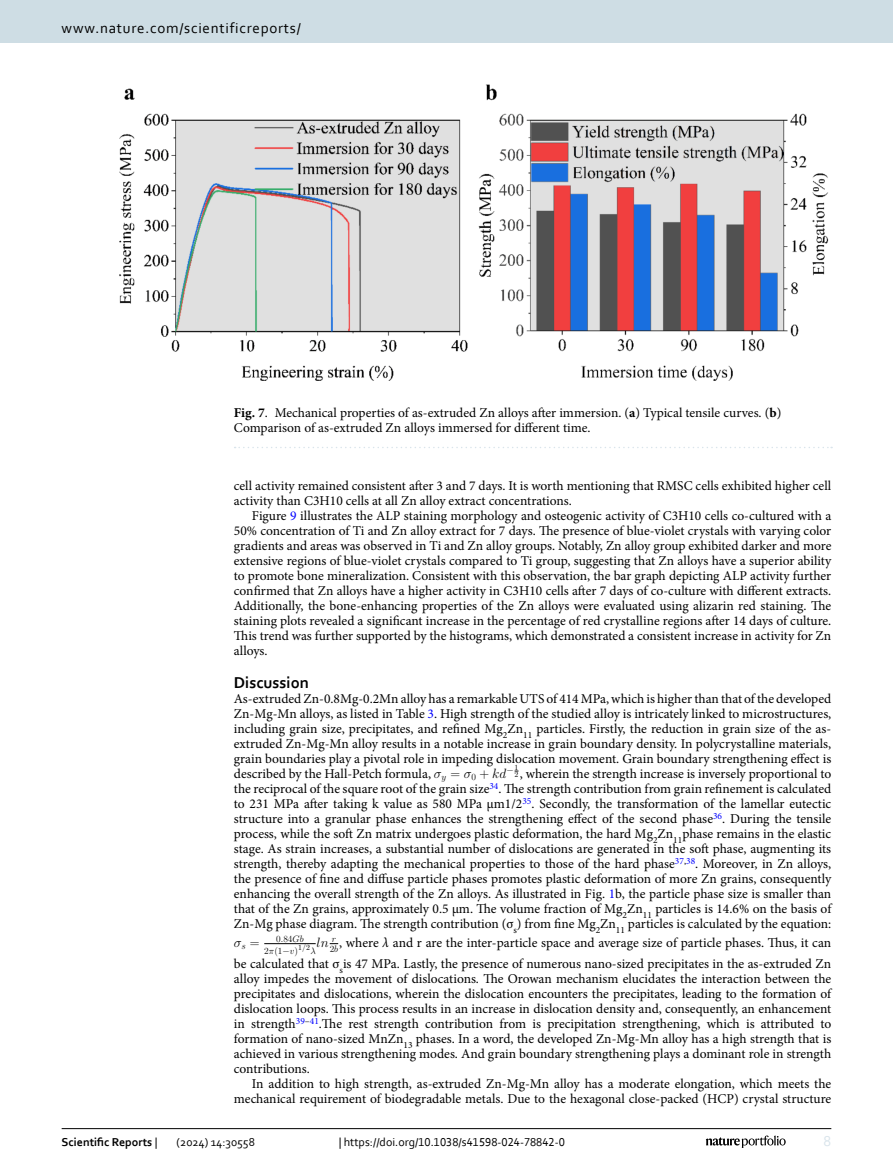
<style>
.page{position:relative;width:893px;height:1174px;background:#fff}
.page>*{position:absolute;margin:0;border:0;box-sizing:border-box;transform-origin:0 0}
.Head_1{font:700 16.5px "Corbel";color:#000}
.t1{font:15px "Corbel";letter-spacing:.05em;color:#000}
.t2{font:15px "Corbel";color:#d9e4eb}
.Body_Text{font:13.5px/15px "Minion Pro";color:#000;text-align:justify}
.Body_Text_Indent{font:13.5px/15px "Minion Pro";color:#000}
.Figure_Caption{font:13.5px/15px "Minion Pro";color:#000}
.t3{font:12px "Corbel";color:#000}
.t4{font:700 12px "Corbel";color:#000}
.t5{font:9.45px/12.6px "CMMI12";color:#000}
.t6{font:9.45px "CMR12";color:#000}
.t7{font:7.8px "CMR10";color:#000}
.s1{font-weight:700}
.s2{color:#00f}
.s3{font-family:"CMMI12"}
.s4{font-family:"CMR17"}
.s5{font-size:13.5px}
.s6{font-family:"CMR17";font-size:13.5px}
.s7{font-family:"CMR12"}
.s8{font-family:"CMSY10"}
.s9{font-style:italic}
.s10{font-weight:400}
</style>
<div class="page">
<hr style="left:264px;top:943px;width:52px;height:1px;background:#000">
<img style="left:119px;top:84px;width:710px;height:297px">
<svg style="left:235px;top:447px;width:597px;height:1px"></svg>
<hr style="left:62px;top:1128px;width:769px;height:1px;background:#000">
<svg style="left:706px;top:1135px;width:80px;height:12px"></svg>
<div style="left:0;top:0;width:893px;height:43px;background:#cedde4"></div>
<p class="t1" style="left:62px;top:18px;width:241px">www.nature.com/scientificreports/</p>
<p class="Figure_Caption" style="left:234px;top:405px;width:549px"><span class="s1">Fig. 7</span>. Mechanical properties of as-extruded Zn alloys after immersion. (<span class="s1">a</span>) Typical tensile curves. (<span class="s1">b</span>)<br>Comparison of as-extruded Zn alloys immersed for different time.</p>
<p class="Body_Text_Indent" style="left:234px;top:478px;width:599px">cell activity remained consistent after 3 and 7 days. It is worth mentioning that RMSC cells exhibited higher cell activity than C3H10 cells at all Zn alloy extract concentrations.</p>
<p class="Body_Text_Indent" style="left:234px;top:508px;width:599px;text-align:justify;text-indent:18px">Figure <span class="s2">9</span> illustrates the ALP staining morphology and osteogenic activity of C3H10 cells co-cultured with a 50% concentration of Ti and Zn alloy extract for 7 days. The presence of blue-violet crystals with varying color gradients and areas was observed in Ti and Zn alloy groups. Notably, Zn alloy group exhibited darker and more extensive regions of blue-violet crystals compared to Ti group, suggesting that Zn alloys have a superior ability to promote bone mineralization. Consistent with this observation, the bar graph depicting ALP activity further confirmed that Zn alloys have a higher activity in C3H10 cells after 7 days of co-culture with different extracts.<br>Additionally, the bone-enhancing properties of the Zn alloys were evaluated using alizarin red staining. The staining plots revealed a significant increase in the percentage of red crystalline regions after 14 days of culture.<br>This trend was further supported by the histograms, which demonstrated a consistent increase in activity for Zn alloys.</p>
<p class="Head_1" style="left:234px;top:672px;width:77px">Discussion</p>
<p class="Body_Text" style="left:234px;top:691px;width:599px">As-extruded Zn-0.8Mg-0.2Mn alloy has a remarkable UTS of 414 MPa, which is higher than that of the developed Zn-Mg-Mn alloys, as listed in Table <span class="s2">3</span>. High strength of the studied alloy is intricately linked to microstructures, including grain size, precipitates, and refined Mg<sub>2</sub>Zn<sub>11</sub> particles. Firstly, the reduction in grain size of the as&shy;extruded Zn-Mg-Mn alloy results in a notable increase in grain boundary density. In polycrystalline materials, grain boundaries play a pivotal role in impeding dislocation movement. Grain boundary strengthening effect is described by the Hall-Petch formula, <span class="s3">σ</span><sub>y</sub> <span class="s4">=</span> <span class="s3">σ</span><sub>0</sub> <span class="s4">+</span> <span class="s3">kd</span><sup>−</sup><sup>1</sup> , wherein the strength increase is inversely proportional to</p>
<p class="t7" style="left:515px;top:770px;width:5px">2</p>
<p class="Body_Text" style="left:234px;top:781px;width:599px">the reciprocal of the square root of the grain size<sup>34</sup>. The strength contribution from grain refinement is calculated to 231 MPa after taking k value as 580 MPa µm1/2<sup>35</sup>. Secondly, the transformation of the lamellar eutectic structure into a granular phase enhances the strengthening effect of the second phase<sup>36</sup>. During the tensile process, while the soft Zn matrix undergoes plastic deformation, the hard Mg<sub>2</sub>Zn<sub>11</sub>phase remains in the elastic stage. As strain increases, a substantial number of dislocations are generated in the soft phase, augmenting its strength, thereby adapting the mechanical properties to those of the hard phase<sup>37</sup><sup>,</sup><sup>38</sup>. Moreover, in Zn alloys, the presence of fine and diffuse particle phases promotes plastic deformation of more Zn grains, consequently enhancing the overall strength of the Zn alloys. As illustrated in Fig. <span class="s2">1</span>b, the particle phase size is smaller than that of the Zn grains, approximately 0.5 μm. The volume fraction of Mg<sub>2</sub>Zn<sub>11</sub> particles is 14.6% on the basis of Zn-Mg phase diagram. The strength contribution (σ<sub>s</sub>) from fine Mg<sub>2</sub>Zn<sub>11</sub> particles is calculated by the equation:</p>
<p class="t5" style="left:264px;top:933px;width:53px;text-indent:-30px"><span class="s5">σ</span>s <span class="s6">=</span> <span class="s7">0</span>.<span class="s7">84</span>Gb<br><span class="s7">2</span>π<span class="s7">(1</span><span class="s8">−</span>v<span class="s7">)</span><sup>1</sup><sup>/</sup><sup>2</sup>λ</p>
<p class="Body_Text" style="left:317px;top:935px;width:516px"><span class="s3">ln</span> <sup>r</sup> , where <span class="s9">λ</span> and r are the inter-particle space and average size of particle phases. Thus, it can</p>
<p class="t6" style="left:330px;top:944px;width:10px">2<span class="s3">b</span></p>
<p class="Body_Text" style="left:234px;top:956px;width:599px">be calculated that σ<sub>s</sub>is 47 MPa. Lastly, the presence of numerous nano-sized precipitates in the as-extruded Zn alloy impedes the movement of dislocations. The Orowan mechanism elucidates the interaction between the precipitates and dislocations, wherein the dislocation encounters the precipitates, leading to the formation of dislocation loops. This process results in an increase in dislocation density and, consequently, an enhancement in strength<sup>39</sup><sup>–</sup><sup>41</sup>.The rest strength contribution from is precipitation strengthening, which is attributed to formation of nano-sized MnZn<sub>13</sub> phases. In a word, the developed Zn-Mg-Mn alloy has a high strength that is achieved in various strengthening modes. And grain boundary strengthening plays a dominant role in strength contributions.</p>
<p class="Body_Text_Indent" style="left:234px;top:1076px;width:599px;text-align:right">In addition to high strength, as-extruded Zn-Mg-Mn alloy has a moderate elongation, which meets the mechanical requirement of biodegradable metals. Due to the hexagonal close-packed (HCP) crystal structure</p>
<p class="t4" style="left:62px;top:1134px;width:97px">Scientific Reports <span class="s10">|</span></p>
<p class="t3" style="left:177px;top:1134px;width:80px">(2024) 14:30558</p>
<p class="t3" style="left:339px;top:1134px;width:228px">| https://doi.org/10.1038/s41598-024-78842-0</p>
<p class="t2" style="left:824px;top:1132px;width:9px">8</p>
</div>
